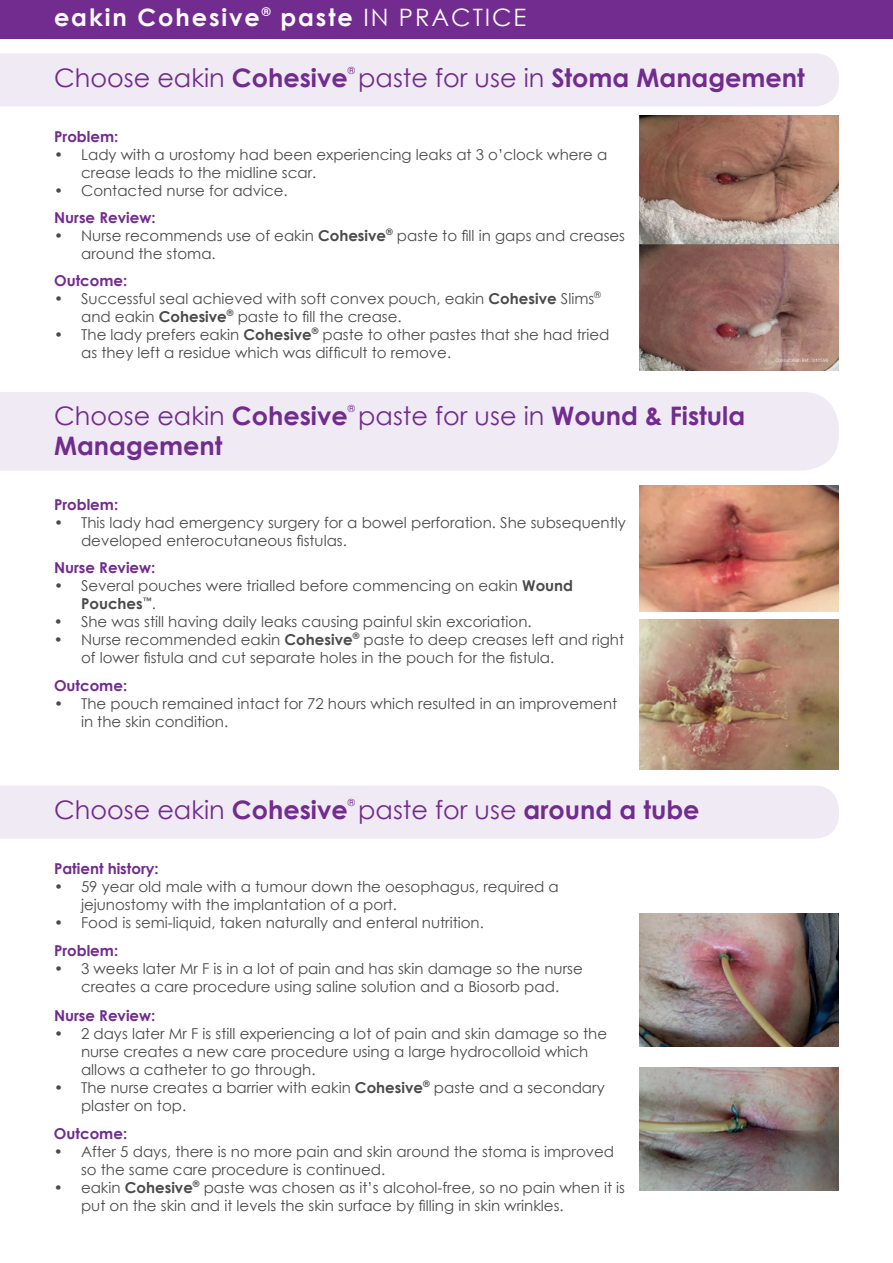
<style>
.page{position:relative;width:893px;height:1263px;background:#fff}
.page>*{position:absolute;margin:0;border:0;box-sizing:border-box;transform-origin:0 0}
.t1{font:25.5px "Century Gothic";color:#722b8f}
.t2{font:700 25.5px "Century Gothic";color:#722b8f}
.t3{font:700 24px "Century Gothic";letter-spacing:.08em;color:#fff}
.t4{font:15px/18px "Century Gothic";color:#4b4b4d}
.t5{font:700 15px "Century Gothic";color:#722b8f}
.t6{font:9.6px "Century Gothic";color:#722b8f}
.s1{font-weight:400}
.s2{font-weight:700}
</style>
<div class="page">
<div style="left:0;top:0;width:893px;height:39px;background:#722b8f"></div>
<div style="left:0;top:53px;width:839px;height:53px;background:#efeaf4"></div>
<img style="left:639px;top:116px;width:200px;height:255px">
<div style="left:0;top:392px;width:839px;height:79px;background:#efeaf4"></div>
<img style="left:639px;top:485px;width:200px;height:127px">
<img style="left:639px;top:620px;width:200px;height:150px">
<div style="left:0;top:786px;width:839px;height:53px;background:#efeaf4"></div>
<img style="left:639px;top:913px;width:200px;height:133px">
<img style="left:639px;top:1068px;width:200px;height:122px">
<h2 class="t3" style="left:54px;top:-1px;width:474px">eakin Cohesive<sup>®</sup> paste <span class="s1">IN PRACTICE</span></h2>
<h1 class="t1" style="left:54px;top:60px;width:752px">Choose eakin <span class="s2">Cohesive</span> paste for use in <span class="s2">Stoma Management</span></h1>
<p class="t6" style="left:348px;top:64px;width:9px">®</p>
<p class="t5" style="left:54px;top:125px;width:66px">Problem:</p>
<p class="t4" style="left:81px;top:145px;width:528px;text-indent:-27px">• Lady with a urostomy had been experiencing leaks at 3 o’clock where a crease leads to the midline scar.</p>
<p class="t4" style="left:54px;top:181px;width:235px">• Contacted nurse for advice.</p>
<p class="t5" style="left:54px;top:206px;width:103px">Nurse Review:</p>
<p class="t4" style="left:81px;top:226px;width:545px;text-indent:-27px">• Nurse recommends use of eakin <span class="s2">Cohesive</span><sup>®</sup> paste to fill in gaps and creases around the stoma.</p>
<p class="t5" style="left:54px;top:269px;width:75px">Outcome:</p>
<p class="t4" style="left:81px;top:289px;width:521px;text-indent:-27px">• Successful seal achieved with soft convex pouch, eakin <span class="s2">Cohesive</span> Slims<sup>® </sup>and eakin <span class="s2">Cohesive</span><sup>®</sup> paste to fill the crease.</p>
<p class="t4" style="left:81px;top:325px;width:530px;text-indent:-27px">• The lady prefers eakin <span class="s2">Cohesive</span><sup>®</sup> paste to other pastes that she had tried as they left a residue which was difficult to remove.</p>
<p class="t6" style="left:348px;top:402px;width:9px">®</p>
<h1 class="t1" style="left:54px;top:398px;width:692px">Choose eakin <span class="s2">Cohesive</span> paste for use in <span class="s2">Wound &amp; Fistula</span></h1>
<h1 class="t2" style="left:54px;top:427px;width:170px">Management</h1>
<p class="t5" style="left:54px;top:493px;width:66px">Problem:</p>
<p class="t4" style="left:81px;top:513px;width:546px;text-indent:-27px">• This lady had emergency surgery for a bowel perforation. She subsequently developed enterocutaneous fistulas.</p>
<p class="t5" style="left:54px;top:556px;width:103px">Nurse Review:</p>
<p class="t4" style="left:81px;top:576px;width:494px;text-indent:-27px">• Several pouches were trialled before commencing on eakin <span class="s2">Wound<br>Pouches</span><sup>™</sup>.</p>
<p class="t4" style="left:54px;top:612px;width:479px">• She was still having daily leaks causing painful skin excoriation.</p>
<p class="t4" style="left:81px;top:630px;width:545px;text-indent:-27px">• Nurse recommended eakin <span class="s2">Cohesive</span><sup>®</sup> paste to deep creases left and right of lower fistula and cut separate holes in the pouch for the fistula.</p>
<p class="t5" style="left:54px;top:674px;width:75px">Outcome:</p>
<p class="t4" style="left:81px;top:694px;width:538px;text-indent:-27px">• The pouch remained intact for 72 hours which resulted in an improvement in the skin condition.</p>
<p class="t6" style="left:348px;top:795px;width:9px">®</p>
<h1 class="t1" style="left:54px;top:791px;width:647px">Choose eakin <span class="s2">Cohesive</span> paste for use <span class="s2">around a tube</span></h1>
<p class="t5" style="left:54px;top:857px;width:106px">Patient history:</p>
<p class="t4" style="left:81px;top:877px;width:479px;text-indent:-27px">• 59 year old male with a tumour down the oesophagus, required a jejunostomy with the implantation of a port.</p>
<p class="t4" style="left:54px;top:913px;width:431px">• Food is semi-liquid, taken naturally and enteral nutrition.</p>
<p class="t5" style="left:54px;top:939px;width:66px">Problem:</p>
<p class="t4" style="left:54px;top:960px;width:530px;text-align:center">• 3 weeks later Mr F is in a lot of pain and has skin damage so the nurse creates a care procedure using saline solution and a Biosorb pad.</p>
<p class="t5" style="left:54px;top:1004px;width:103px">Nurse Review:</p>
<p class="t4" style="left:81px;top:1024px;width:528px;text-indent:-27px">• 2 days later Mr F is still experiencing a lot of pain and skin damage so the nurse creates a new care procedure using a large hydrocolloid which allows a catheter to go through.</p>
<p class="t4" style="left:81px;top:1078px;width:525px;text-indent:-27px">• The nurse creates a barrier with eakin <span class="s2">Cohesive</span><sup>®</sup> paste and a secondary plaster on top.</p>
<p class="t5" style="left:54px;top:1122px;width:75px">Outcome:</p>
<p class="t4" style="left:81px;top:1143px;width:535px;text-indent:-27px">• After 5 days, there is no more pain and skin around the stoma is improved so the same care procedure is continued.</p>
<p class="t4" style="left:81px;top:1179px;width:546px;text-indent:-27px">• eakin <span class="s2">Cohesive</span><sup>®</sup> paste was chosen as it’s alcohol-free, so no pain when it is put on the skin and it levels the skin surface by filling in skin wrinkles.</p>
</div>
